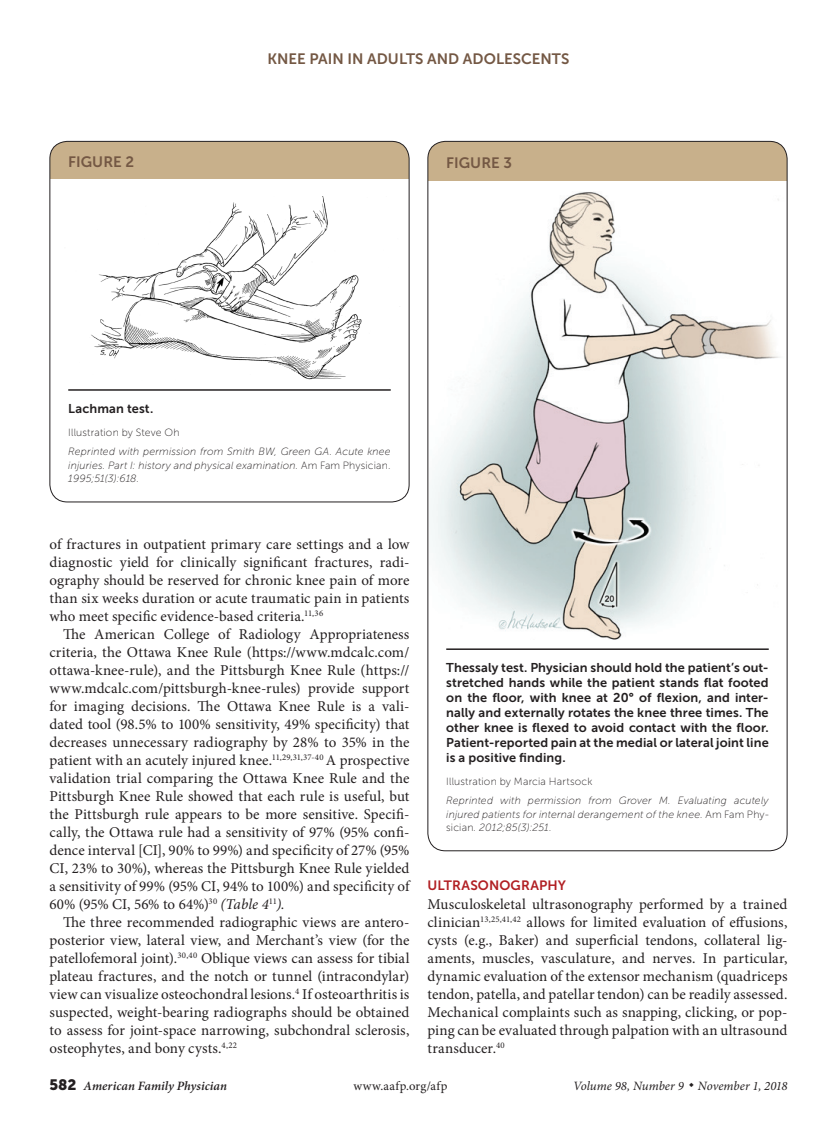
<style>
.page{position:relative;width:837px;height:1134px;background:#fff}
.page>*{position:absolute;margin:0;border:0;box-sizing:border-box;transform-origin:0 0}
.body_text{font:15px/18px "Minion Pro";letter-spacing:.005em;color:#231f20;text-align:justify}
.body_noindent{font:15px/18px "Minion Pro";letter-spacing:.01em;color:#231f20;text-align:justify}
.figure{font:15px "Museo Sans 700";letter-spacing:.005em;color:#745844}
.head2{font:13.5px "Museo Sans 700";letter-spacing:.01em;color:#b11f23}
.fig_legend{font:12.75px/15px "Museo Sans 700";letter-spacing:.01em;color:#231f20;text-align:justify}
.t1{font:italic 12.75px "Minion Pro";color:#231f20}
.t2{font:italic 600 12.75px "Minion Pro";letter-spacing:.005em;color:#231f20}
.t3{font:12.75px "Minion Pro";letter-spacing:.03em;color:#231f20}
.table_fig_note{font:italic 10.5px/13.5px "Museo Sans 100";letter-spacing:.015em;color:#231f20;text-align:justify}
.table_fig_note-2{font:10.5px "Museo Sans 100";letter-spacing:.015em;color:#231f20}
.s1{font-style:normal}
.s2{font-style:italic}
.s3{font-family:"Museo Sans 900";font-weight:400;font-style:normal;font-size:15px}
</style>
<div class="page">
<div style="left:50px;top:141px;width:359px;height:38px;background:#c8b08b"></div>
<hr style="left:68px;top:389px;width:323px;height:2px;background:#231f20">
<div style="left:50px;top:141px;width:360px;height:361px;border:1px solid #231f20;border-radius:18px"></div>
<img style="left:91px;top:196px;width:271px;height:184px">
<div style="left:428px;top:141px;width:359px;height:40px;background:#c8b08b"></div>
<hr style="left:446px;top:648px;width:323px;height:2px;background:#231f20">
<img style="left:429px;top:192px;width:351px;height:447px">
<p class="figure" style="left:68px;top:153px;width:67px">FIGURE 2</p>
<p class="figure" style="left:267px;top:50px;width:304px">KNEE PAIN IN ADULTS AND ADOLESCENTS</p>
<p class="figure" style="left:446px;top:154px;width:67px">FIGURE 3</p>
<p class="fig_legend" style="left:68px;top:401px;width:87px">Lachman test.</p>
<p class="table_fig_note-2" style="left:68px;top:427px;width:113px">Illustration by Steve Oh</p>
<p class="table_fig_note" style="left:68px;top:445px;width:324px">Reprinted with permission from Smith BW, Green GA. Acute knee injuries. Part I: history and physical examination. <span class="s1">Am Fam Physician.<br></span>1995;51(3):618.</p>
<p class="body_noindent" style="left:50px;top:535px;width:362px">of fractures in outpatient primary care settings and a low diagnostic yield for clinically significant fractures, radi&shy;ography should be reserved for chronic knee pain of more than six weeks duration or acute traumatic pain in patients who meet specific evidence-based criteria.<sup>11,36</sup></p>
<p class="body_text" style="left:50px;top:625px;width:362px;text-indent:14px">The American College of Radiology Appropriateness criteria, the Ottawa Knee Rule (https://www.mdcalc.com/ ottawa-knee-rule), and the Pittsburgh Knee Rule (https:// www.mdcalc.com/pittsburgh-knee-rules) provide support for imaging decisions. The Ottawa Knee Rule is a vali&shy;dated tool (98.5% to 100% sensitivity, 49% specificity) that decreases unnecessary radiography by 28% to 35% in the patient with an acutely injured knee.<sup>11,29,31,37-40</sup> A prospective validation trial comparing the Ottawa Knee Rule and the Pittsburgh Knee Rule showed that each rule is useful, but the Pittsburgh rule appears to be more sensitive. Specifi&shy;cally, the Ottawa rule had a sensitivity of 97% (95% confi&shy;dence interval [CI], 90% to 99%) and specificity of 27% (95% CI, 23% to 30%), whereas the Pittsburgh Knee Rule yielded a sensitivity of 99% (95% CI, 94% to 100%) and specificity of 60% (95% CI, 56% to 64%)<sup>30</sup> <span class="s2">(Table 4</span><sup>11</sup><span class="s2">).</span></p>
<p class="body_text" style="left:50px;top:913px;width:362px;text-indent:14px">The three recommended radiographic views are antero&shy;posterior view, lateral view, and Merchant’s view (for the patellofemoral joint).<sup>30,40</sup> Oblique views can assess for tibial plateau fractures, and the notch or tunnel (intracondylar) view can visualize osteochondral lesions.<sup>4</sup> If osteoarthritis is suspected, weight-bearing radiographs should be obtained to assess for joint-space narrowing, subchondral sclerosis, osteophytes, and bony cysts.<sup>4,22</sup></p>
<p class="fig_legend" style="left:446px;top:661px;width:324px">Thessaly test. Physician should hold the patient’s out&shy;stretched hands while the patient stands flat footed on the floor, with knee at 20° of flexion, and inter&shy;nally and externally rotates the knee three times. The other knee is flexed to avoid contact with the floor.<br>Patient-reported pain at the medial or lateral joint line is a positive finding.</p>
<p class="table_fig_note-2" style="left:446px;top:776px;width:148px">Illustration by Marcia Hartsock</p>
<p class="table_fig_note" style="left:446px;top:794px;width:324px">Reprinted with permission from Grover M. Evaluating acutely injured patients for internal derangement of the knee. <span class="s1">Am Fam Phy&shy;sician</span>. 2012;85(3):251<span class="s1">.</span></p>
<p class="head2" style="left:428px;top:877px;width:140px">ULTRASONOGRAPHY</p>
<p class="body_noindent" style="left:428px;top:895px;width:362px">Musculoskeletal ultrasonography performed by a trained clinician<sup>13,25,41,42</sup> allows for limited evaluation of effusions, cysts (e.g., Baker) and superficial tendons, collateral lig&shy;aments, muscles, vasculature, and nerves. In particular, dynamic evaluation of the extensor mechanism (quadriceps tendon, patella, and patellar tendon) can be readily assessed.<br>Mechanical complaints such as snapping, clicking, or pop&shy;ping can be evaluated through palpation with an ultrasound transducer.<sup>40</sup></p>
<p class="t2" style="left:50px;top:1077px;width:179px"><span class="s3">582</span> American Family Physician</p>
<p class="t3" style="left:353px;top:1078px;width:96px">www.aafp.org/afp</p>
<p class="t1" style="left:573px;top:1078px;width:216px">Volume 98, Number 9 ◆ November 1, 2018</p>
</div>
